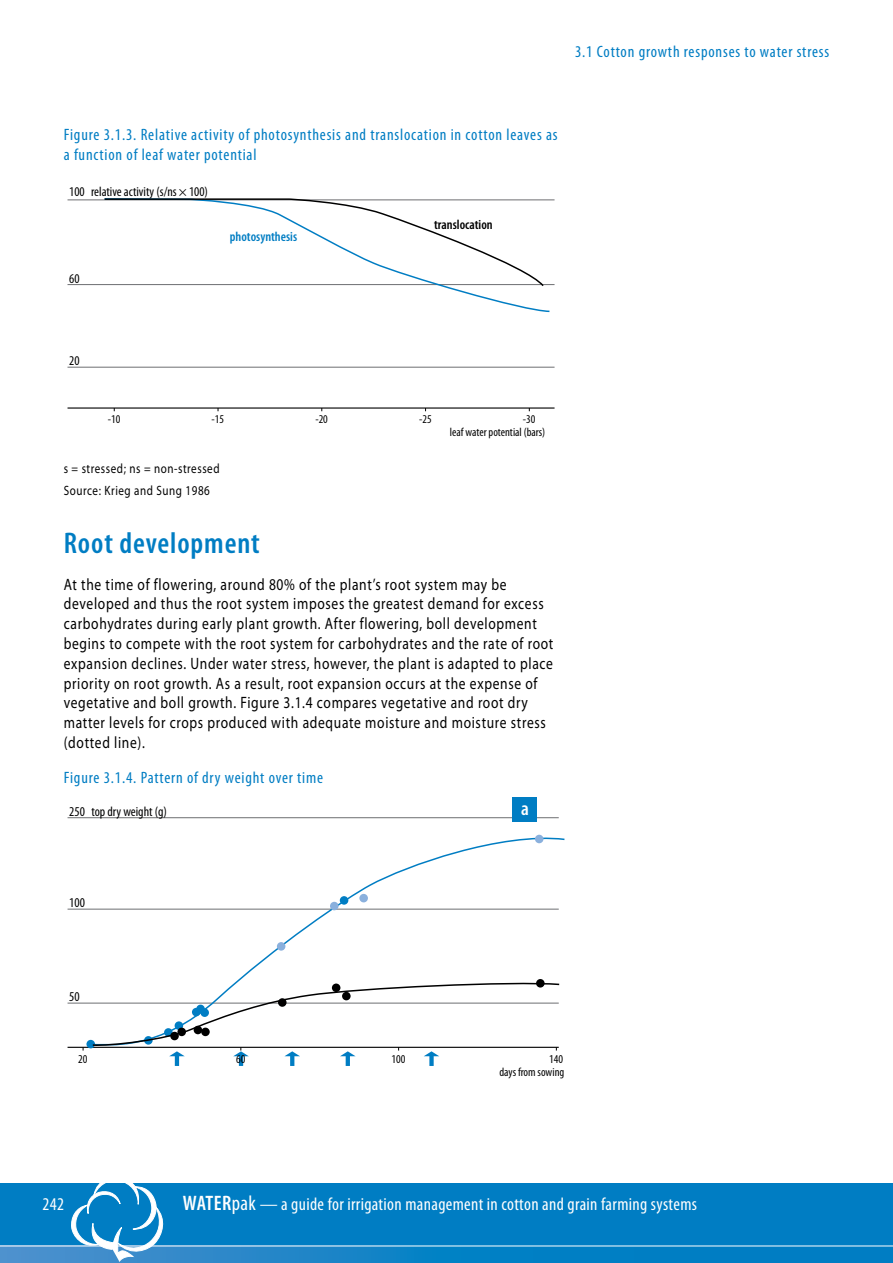
<style>
.page{position:relative;width:893px;height:1263px;background:#fff}
.page>*{position:absolute;margin:0;border:0;box-sizing:border-box;transform-origin:0 0}
.t1{font:600 condensed 30px "Myriad Pro";letter-spacing:.03em;color:#007dc3}
.t2{font:600 condensed 19.65px "Myriad Pro";color:#fff}
.t3{font:condensed 18px "Myriad Pro";letter-spacing:.02em;color:#fff}
.t4{font:16.5px/19.8px "Myriad Pro";letter-spacing:.05em;color:#000;scale:.82 1}
.t5{font:condensed 16.5px/19.8px "Myriad Pro";letter-spacing:.05em;color:#007dc3}
.t6{font:condensed 13.5px "Myriad Pro";color:#000}
.t7{font:13.5px/22.5px "Myriad Pro";letter-spacing:.05em;color:#000;scale:.82 1}
.t8{font:600 condensed 13.5px "Myriad Pro";color:#007dc3}
.t9{font:600 condensed 13.5px "Myriad Pro";color:#000}
.t10{font:condensed 12px/12.8px "Myriad Pro";color:#000}
.s1{font-weight:600;font-size:21px}
.s2{font-size:21px}
</style>
<div class="page">
<div style="left:0;top:1183px;width:893px;height:80px;background:#007dc3"></div>
<svg style="left:0;top:1247px;width:400px;height:16px;background:#2c88c9"></svg>
<hr style="left:0;top:1246px;width:893px;height:1px;background:#fff">
<svg style="left:71px;top:1183px;width:96px;height:79px"></svg>
<hr style="left:68px;top:200px;width:487px;height:1px;background:#6d6e71">
<hr style="left:68px;top:407px;width:487px;height:2px;background:#000">
<hr style="left:68px;top:284px;width:487px;height:1px;background:#6d6e71">
<hr style="left:68px;top:367px;width:487px;height:1px;background:#6d6e71">
<svg style="left:447px;top:199px;width:104px;height:114px"></svg>
<svg style="left:103px;top:198px;width:442px;height:90px"></svg>
<hr style="left:239px;top:1055px;width:4px;height:11px;background:#007dc3">
<svg style="left:346px;top:1056px;width:4px;height:10px"></svg>
<svg style="left:290px;top:1056px;width:4px;height:10px"></svg>
<div style="left:429px;top:1055px;width:5px;height:11px;background:#007dc3"></div>
<hr style="left:68px;top:817px;width:491px;height:1px;background:#6d6e71">
<hr style="left:68px;top:1047px;width:491px;height:1px;background:#000">
<hr style="left:68px;top:909px;width:491px;height:1px;background:#6d6e71">
<hr style="left:68px;top:1003px;width:491px;height:1px;background:#6d6e71">
<div style="left:513px;top:798px;width:24px;height:24px;background:#007dc3"></div>
<hr style="left:175px;top:1055px;width:4px;height:11px;background:#007dc3">
<svg style="left:88px;top:834px;width:477px;height:215px"></svg>
<div style="left:86px;top:1040px;width:9px;height:8px;background:#007dc3;border-radius:50%"></div>
<div style="left:340px;top:896px;width:8px;height:9px;background:#007dc3;border-radius:50%"></div>
<div style="left:277px;top:942px;width:8px;height:9px;background:#8ab0dd;border-radius:50%"></div>
<div style="left:330px;top:902px;width:9px;height:8px;background:#8ab0dd;border-radius:50%"></div>
<div style="left:359px;top:894px;width:9px;height:8px;background:#8ab0dd;border-radius:50%"></div>
<div style="left:535px;top:835px;width:8px;height:8px;background:#8ab0dd;border-radius:50%"></div>
<svg style="left:91px;top:981px;width:470px;height:75px"></svg>
<div style="left:170px;top:1032px;width:9px;height:8px;background:#000;border-radius:50%"></div>
<div style="left:177px;top:1027px;width:9px;height:9px;background:#000;border-radius:50%"></div>
<div style="left:194px;top:1026px;width:8px;height:8px;background:#000;border-radius:50%"></div>
<svg style="left:201px;top:1027px;width:9px;height:9px"></svg>
<div style="left:278px;top:998px;width:9px;height:9px;background:#000;border-radius:50%"></div>
<div style="left:332px;top:983px;width:8px;height:9px;background:#000;border-radius:50%"></div>
<div style="left:342px;top:992px;width:9px;height:8px;background:#000;border-radius:50%"></div>
<div style="left:536px;top:979px;width:9px;height:8px;background:#000;border-radius:50%"></div>
<p class="t5" style="left:575px;top:41px;width:256px">3.1 Cotton growth responses to water stress</p>
<p class="t5" style="left:64px;top:124px;width:495px">Figure 3.1.3. Relative activity of photosynthesis and translocation in cotton leaves as a function of leaf water potential</p>
<p class="t6" style="left:69px;top:184px;width:140px">100 relative activity (s/ns × 100)</p>
<p class="t6" style="left:69px;top:271px;width:12px">60</p>
<p class="t8" style="left:230px;top:229px;width:69px">photosynthesis</p>
<p class="t9" style="left:434px;top:217px;width:60px">translocation</p>
<p class="t6" style="left:69px;top:354px;width:12px">20</p>
<p class="t10" style="left:108px;top:413px;width:14px">-10</p>
<p class="t10" style="left:212px;top:413px;width:14px">-15</p>
<p class="t10" style="left:315px;top:413px;width:14px">-20</p>
<p class="t10" style="left:419px;top:413px;width:14px">-25</p>
<p class="t10" style="left:450px;top:413px;width:97px;text-indent:73px">-30 leaf water potential (bars)</p>
<p class="t7" style="left:64px;top:456px;width:192px">s = stressed; ns = non-stressed<br>Source: Krieg and Sung 1986</p>
<h1 class="t1" style="left:64px;top:526px;width:197px">Root development</h1>
<p class="t4" style="left:64px;top:574px;width:599px">At the time of flowering, around 80% of the plant’s root system may be developed and thus the root system imposes the greatest demand for excess carbohydrates during early plant growth. After flowering, boll development begins to compete with the root system for carbohydrates and the rate of root expansion declines. Under water stress, however, the plant is adapted to place priority on root growth. As a result, root expansion occurs at the expense of vegetative and boll growth. Figure 3.1.4 compares vegetative and root dry matter levels for crops produced with adequate moisture and moisture stress (dotted line).</p>
<p class="t5" style="left:64px;top:767px;width:261px">Figure 3.1.4. Pattern of dry weight over time</p>
<p class="t6" style="left:69px;top:804px;width:99px">250 top dry weight (g)</p>
<p class="t2" style="left:521px;top:798px;width:9px">a</p>
<p class="t6" style="left:69px;top:895px;width:17px">100</p>
<p class="t6" style="left:69px;top:989px;width:12px">50</p>
<p class="t10" style="left:78px;top:1053px;width:11px">20</p>
<p class="t10" style="left:236px;top:1053px;width:11px">60</p>
<p class="t10" style="left:391px;top:1053px;width:15px">100</p>
<p class="t10" style="left:499px;top:1052px;width:66px;text-align:right">140<br>days from sowing</p>
<p class="t3" style="left:43px;top:1193px;width:23px">242</p>
<p class="t3" style="left:183px;top:1193px;width:516px"><span class="s1">WATER</span><span class="s2">pak</span> — a guide for irrigation management in cotton and grain farming systems</p>
</div>
